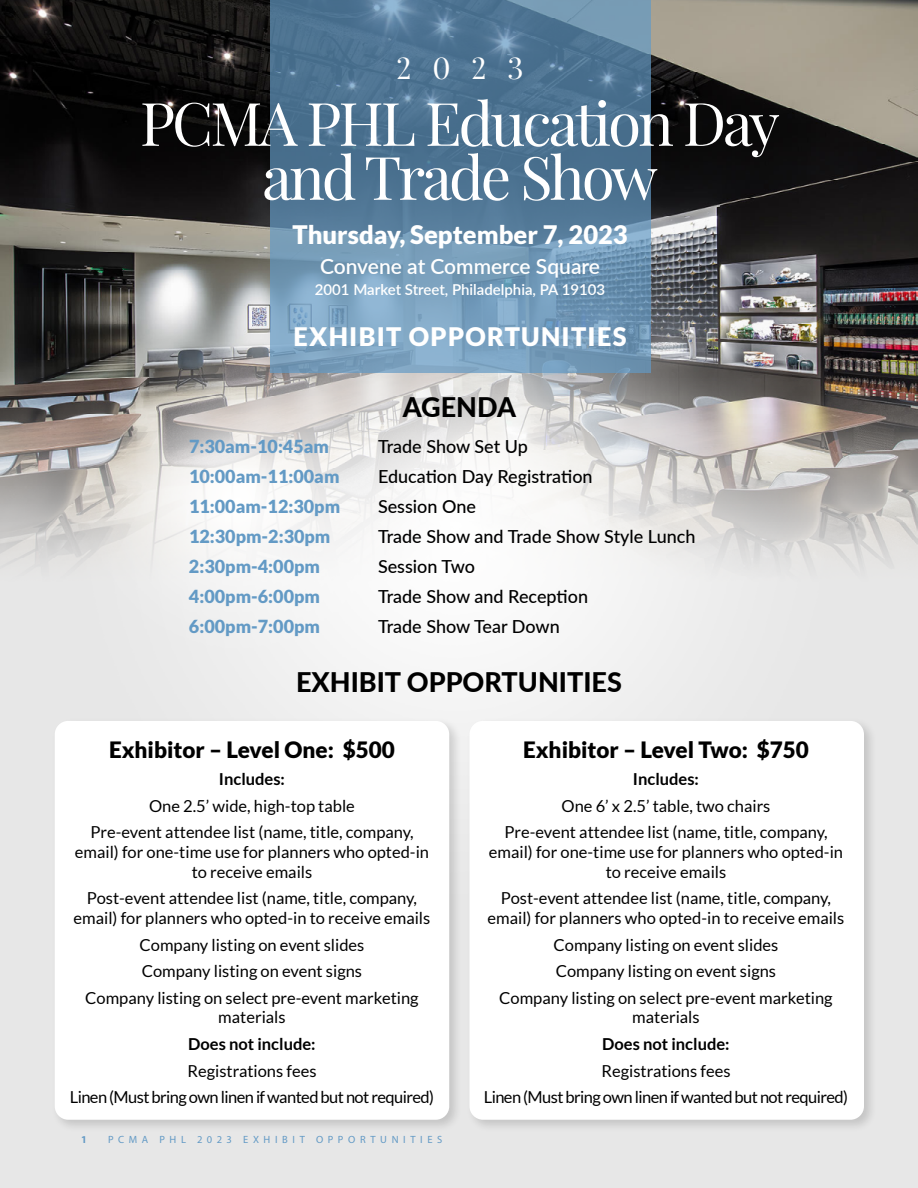
<style>
.page{position:relative;width:918px;height:1188px;background:#fff}
.page>*{position:absolute;margin:0;border:0;box-sizing:border-box;transform-origin:0 0}
.t1{font:60px/54px "Playfair Display";letter-spacing:-.05em;color:#fff;text-align:center}
.t2{font:30px "Playfair Display";color:#fff}
.t3{font:800 27px "Lato";color:#000}
.t4{font:900 25.5px "Lato";letter-spacing:.01em;color:#fff}
.t5{font:900 25.5px "Lato";letter-spacing:.05em;color:#fff}
.t6{font:900 22.5px "Lato";color:#000}
.t7{font:600 21px "Lato";color:#fff}
.t8{font:500 18px "Lato";color:#000}
.t9{font:900 18px "Lato";color:#639ac5}
.t10{font:16.5px/26.5px "Lato";color:#000;text-align:center}
.t11{font:16.5px/26.5px "Lato";letter-spacing:-.035em;color:#000;text-align:center}
.t12{font:700 16.5px "Lato";color:#000}
.t13{font:600 15px "Lato";color:#fff}
.t14{font:10.5px "Myriad Pro";letter-spacing:.44em;color:#639ac5}
.t15{font:700 10.5px "Myriad Pro";color:#639ac5}
</style>
<div class="page">
<img style="left:0;top:0;width:918px;height:1188px">
<div style="left:51px;top:717px;width:412px;height:416px;background:#000;opacity:.15"></div>
<div style="left:55px;top:721px;width:394px;height:399px;background:#fff;border-radius:14px"></div>
<div style="left:466px;top:717px;width:411px;height:416px;background:#000;opacity:.15"></div>
<div style="left:470px;top:721px;width:394px;height:399px;background:#fff;border-radius:14px"></div>
<svg style="left:270px;top:0;width:380px;height:373px"></svg>
<h2 class="t2" style="left:397px;top:49px;width:129px">2023</h2>
<h1 class="t1" style="left:140px;top:96px;width:641px">PCMA PHL Education Day and Trade Show</h1>
<h3 class="t4" style="left:292px;top:219px;width:337px">Thursday, September 7, 2023</h3>
<p class="t7" style="left:320px;top:251px;width:282px">Convene at Commerce Square</p>
<p class="t13" style="left:315px;top:278px;width:292px">2001 Market Street, Philadelphia, PA 19103</p>
<h3 class="t5" style="left:294px;top:321px;width:335px">EXHIBIT OPPORTUNITIES</h3>
<h3 class="t3" style="left:403px;top:387px;width:115px">AGENDA</h3>
<p class="t9" style="left:189px;top:436px;width:142px">7:30am-10:45am</p>
<p class="t8" style="left:378px;top:434px;width:151px">Trade Show Set Up</p>
<p class="t9" style="left:189px;top:466px;width:152px">10:00am-11:00am</p>
<p class="t8" style="left:378px;top:464px;width:216px">Education Day Registration</p>
<p class="t9" style="left:189px;top:496px;width:153px">11:00am-12:30pm</p>
<p class="t8" style="left:378px;top:494px;width:100px">Session One</p>
<p class="t9" style="left:189px;top:526px;width:143px">12:30pm-2:30pm</p>
<p class="t8" style="left:378px;top:524px;width:319px">Trade Show and Trade Show Style Lunch</p>
<p class="t9" style="left:189px;top:556px;width:133px">2:30pm-4:00pm</p>
<p class="t8" style="left:378px;top:554px;width:99px">Session Two</p>
<p class="t9" style="left:189px;top:586px;width:133px">4:00pm-6:00pm</p>
<p class="t8" style="left:378px;top:584px;width:212px">Trade Show and Reception</p>
<p class="t9" style="left:189px;top:616px;width:133px">6:00pm-7:00pm</p>
<p class="t8" style="left:378px;top:614px;width:183px">Trade Show Tear Down</p>
<h3 class="t3" style="left:296px;top:663px;width:327px">EXHIBIT OPPORTUNITIES</h3>
<h3 class="t6" style="left:109px;top:737px;width:287px">Exhibitor – Level One: $500</h3>
<p class="t12" style="left:219px;top:770px;width:68px">Includes:</p>
<p class="t10" style="left:90px;top:792px;width:325px">One 2.5’ wide, high-top table<br>Pre-event attendee list (name, title, company,</p>
<p class="t10" style="left:75px;top:842px;width:356px;line-height:19.8px">email) for one-time use for planners who opted-in to receive emails</p>
<p class="t10" style="left:74px;top:888px;width:358px;line-height:19.8px">Post-event attendee list (name, title, company, email) for planners who opted-in to receive emails</p>
<p class="t10" style="left:85px;top:931px;width:335px">Company listing on event slides<br>Company listing on event signs<br>Company listing on select pre-event marketing</p>
<p class="t10" style="left:218px;top:1004px;width:69px">materials</p>
<p class="t12" style="left:188px;top:1035px;width:129px">Does not include:</p>
<p class="t11" style="left:70px;top:1057px;width:366px">Registrations fees<br>Linen (Must bring own linen if wanted but not required)</p>
<p class="t15" style="left:81px;top:1132px;width:7px">1</p>
<p class="t14" style="left:108px;top:1133px;width:336px">PCMA PHL 2023 EXHIBIT OPPORTUNITIES</p>
<h3 class="t6" style="left:523px;top:737px;width:287px">Exhibitor – Level Two: $750</h3>
<p class="t12" style="left:633px;top:770px;width:68px">Includes:</p>
<p class="t10" style="left:504px;top:792px;width:325px">One 6’ x 2.5’ table, two chairs<br>Pre-event attendee list (name, title, company,</p>
<p class="t10" style="left:489px;top:842px;width:356px;line-height:19.8px">email) for one-time use for planners who opted-in to receive emails</p>
<p class="t10" style="left:488px;top:888px;width:358px;line-height:19.8px">Post-event attendee list (name, title, company, email) for planners who opted-in to receive emails</p>
<p class="t10" style="left:499px;top:931px;width:335px">Company listing on event slides<br>Company listing on event signs<br>Company listing on select pre-event marketing</p>
<p class="t10" style="left:632px;top:1004px;width:69px">materials</p>
<p class="t12" style="left:602px;top:1035px;width:129px">Does not include:</p>
<p class="t11" style="left:484px;top:1057px;width:366px">Registrations fees<br>Linen (Must bring own linen if wanted but not required)</p>
</div>
